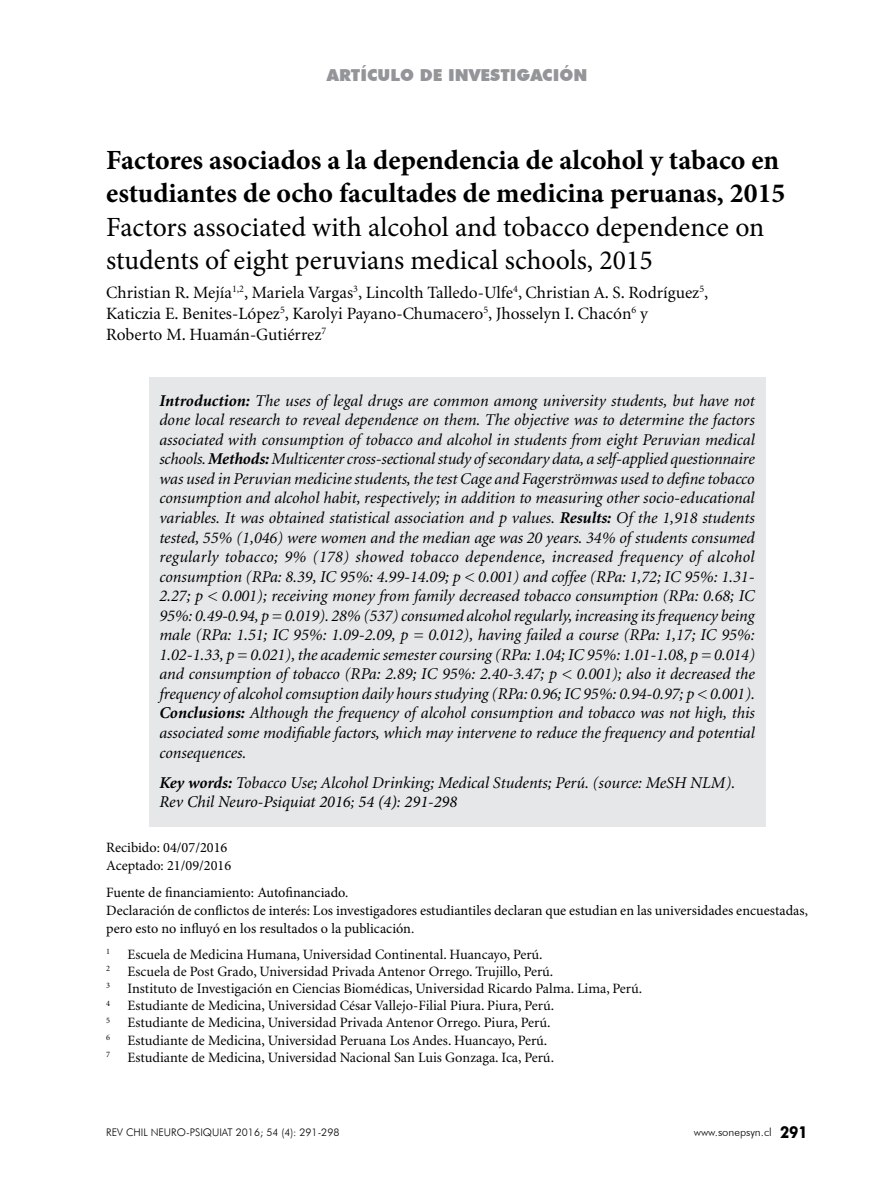
<style>
.page{position:relative;width:893px;height:1191px;background:#fff}
.page>*{position:absolute;margin:0;border:0;box-sizing:border-box;transform-origin:0 0}
.t1{font:700 27.75px/33.3px "Minion Pro";color:#000}
.t2{font:27.75px/33.3px "Minion Pro";color:#000}
.t3{font:17.25px/20.7px "Minion";color:#000}
.t4{font:italic 16.5px/19.5px "Minion";color:#000;text-align:justify}
.t5{font:italic 16.5px "Minion Pro";letter-spacing:-.005em;color:#000}
.t6{font:900 16.5px "Futura BT";color:#939598}
.t7{font:14.25px/17.1px "Minion";color:#000}
.t8{font:14.25px/18px "Minion Pro";color:#000}
.t9{font:300 11.25px "Futura BT";color:#000}
.t10{font:300 10.5px "Futura BT";color:#000}
.s1{font-weight:700}
.s2{font-weight:700;font-size:16.5px}
</style>
<div class="page">
<div style="left:149px;top:377px;width:616px;height:449px;background:#e6e7e8"></div>
<p class="t6" style="left:327px;top:65px;width:262px">ARTÍCULO DE INVESTIGACIÓN</p>
<h1 class="t1" style="left:106px;top:143px;width:681px">Factores asociados a la dependencia de alcohol y tabaco en estudiantes de ocho facultades de medicina peruanas, 2015</h1>
<h1 class="t2" style="left:106px;top:210px;width:660px">Factors associated with alcohol and tobacco dependence on students of eight peruvians medical schools, 2015</h1>
<p class="t3" style="left:106px;top:283px;width:604px">Christian R. Mejía<sup>1,2</sup>, Mariela Vargas<sup>3</sup>, Lincolth Talledo-Ulfe<sup>4</sup>, Christian A. S. Rodríguez<sup>5</sup>,<br>Katiczia E. Benites-López<sup>5</sup>, Karolyi Payano-Chumacero<sup>5</sup>, Jhosselyn I. Chacón<sup>6</sup> y<br>Roberto M. Huamán-Gutiérrez<sup>7</sup></p>
<p class="t4" style="left:159px;top:391px;width:597px"><span class="s1">Introduction:</span> The uses of legal drugs are common among university students, but have not done local research to reveal dependence on them. The objective was to determine the factors associated with consumption of tobacco and alcohol in students from eight Peruvian medical schools. <span class="s1">Methods:</span> Multicenter cross-sectional study of secondary data, a self-applied questionnaire was used in Peruvian medicine students, the test Cage and Fagerströmwas used to define tobacco consumption and alcohol habit, respectively; in addition to measuring other socio-educational variables. It was obtained statistical association and p values. <span class="s1">Results:</span> Of the 1,918 students tested, 55% (1,046) were women and the median age was 20 years. 34% of students consumed regularly tobacco; 9% (178) showed tobacco dependence, increased frequency of alcohol consumption (RPa: 8.39, IC 95%: 4.99-14.09; p &lt; 0.001) and coffee (RPa: 1,72; IC 95%: 1.31- 2.27; p &lt; 0.001); receiving money from family decreased tobacco consumption (RPa: 0.68; IC 95%: 0.49-0.94, p = 0.019). 28% (537) consumed alcohol regularly, increasing its frequency being male (RPa: 1.51; IC 95%: 1.09-2.09, p = 0.012), having failed a course (RPa: 1,17; IC 95%:<br>1.02-1.33, p = 0.021), the academic semester coursing (RPa: 1.04; IC 95%: 1.01-1.08, p = 0.014) and consumption of tobacco (RPa: 2.89; IC 95%: 2.40-3.47; p &lt; 0.001); also it decreased the frequency of alcohol comsuption daily hours studying (RPa: 0.96; IC 95%: 0.94-0.97; p &lt; 0.001).<br><span class="s1">Conclusions:</span> Although the frequency of alcohol consumption and tobacco was not high, this associated some modifiable factors, which may intervene to reduce the frequency and potential consequences.</p>
<p class="t4" style="left:159px;top:773px;width:577px"><span class="s1">Key words:</span> Tobacco Use; Alcohol Drinking; Medical Students; Perú. (source: MeSH NLM).</p>
<p class="t5" style="left:159px;top:790px;width:299px">Rev Chil Neuro-Psiquiat 2016; 54 (4): 291-298</p>
<p class="t8" style="left:106px;top:838px;width:126px">Recibido: 04/07/2016<br>Aceptado: 21/09/2016</p>
<p class="t8" style="left:106px;top:883px;width:703px">Fuente de financiamiento: Autofinanciado.<br>Declaración de conflictos de interés: Los investigadores estudiantiles declaran que estudian en las universidades encuestadas, pero esto no influyó en los resultados o la publicación.</p>
<p class="t7" style="left:106px;top:946px;width:537px"><sup>1</sup> Escuela de Medicina Humana, Universidad Continental. Huancayo, Perú.<br><sup>2</sup> Escuela de Post Grado, Universidad Privada Antenor Orrego. Trujillo, Perú.<br><sup>3</sup> Instituto de Investigación en Ciencias Biomédicas, Universidad Ricardo Palma. Lima, Perú.<br><sup>4</sup> Estudiante de Medicina, Universidad César Vallejo-Filial Piura. Piura, Perú.<br><sup>5</sup> Estudiante de Medicina, Universidad Privada Antenor Orrego. Piura, Perú.<br><sup>6</sup> Estudiante de Medicina, Universidad Peruana Los Andes. Huancayo, Perú.<br><sup>7</sup> Estudiante de Medicina, Universidad Nacional San Luis Gonzaga. Ica, Perú.</p>
<p class="t10" style="left:106px;top:1125px;width:235px">REV CHIL NEURO-PSIQUIAT 2016; 54 (4): 291-298</p>
<p class="t9" style="left:694px;top:1125px;width:116px">www.sonepsyn.cl <span class="s2">291</span></p>
</div>
